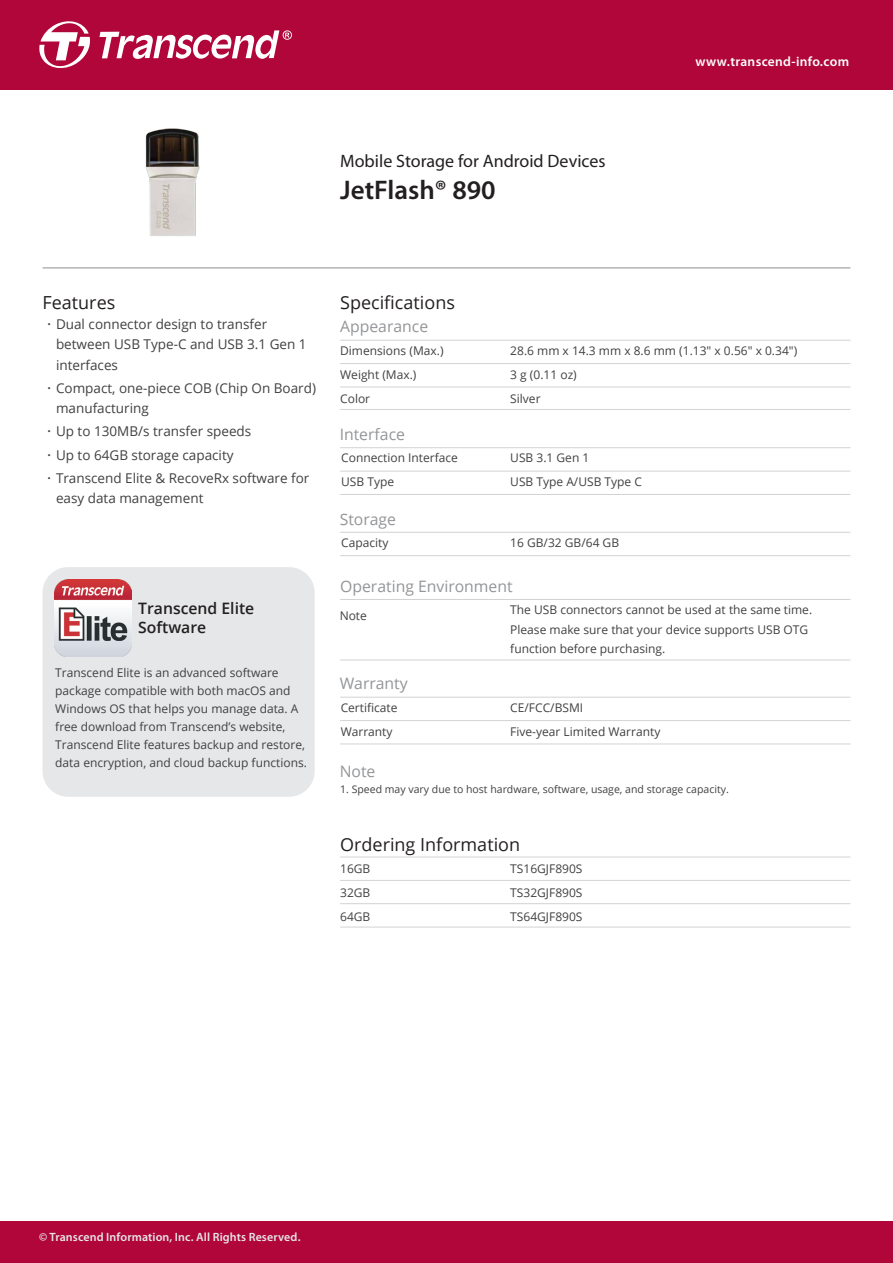
<style>
.page{position:relative;width:893px;height:1263px;background:#fff}
.page>*{position:absolute;margin:0;border:0;box-sizing:border-box;transform-origin:0 0}
.t1{font:600 27px "Myriad Pro";color:#231f20}
.t2{font:18px "Open Sans";color:#231f20}
.t3{font:18px "Myriad Pro";color:#231f20}
.t4{font:15.75px "Open Sans";color:#939598}
.t5{font:600 15.75px/18.9px "Open Sans";color:#231f20}
.t6{font:13.5px/20.2px "Open Sans";color:#414042}
.t7{font:600 13.5px "Myriad Pro";letter-spacing:.025em;color:#fff}
.t8{font:12px/24px "Open Sans";color:#414042}
.t9{font:600 12px "Myriad Pro";letter-spacing:.01em;color:#e6e7e8}
.t10{font:10.5px "Open Sans";color:#414042}
.s1{font-family:"Ping Fang TC";font-weight:500}
</style>
<div class="page">
<hr style="left:43px;top:267px;width:807px;height:1px;background:#939598">
<div style="left:43px;top:567px;width:272px;height:230px;background:#e6e7e8;border-radius:26px"></div>
<hr style="left:340px;top:340px;width:510px;height:1px;background:#d1d3d4">
<hr style="left:340px;top:387px;width:510px;height:1px;background:#d1d3d4">
<hr style="left:340px;top:363px;width:510px;height:1px;background:#d1d3d4">
<hr style="left:340px;top:409px;width:510px;height:1px;background:#d1d3d4">
<hr style="left:340px;top:447px;width:510px;height:1px;background:#d1d3d4">
<hr style="left:340px;top:494px;width:510px;height:1px;background:#d1d3d4">
<hr style="left:340px;top:471px;width:510px;height:1px;background:#d1d3d4">
<hr style="left:340px;top:697px;width:510px;height:1px;background:#d1d3d4">
<hr style="left:340px;top:720px;width:510px;height:1px;background:#d1d3d4">
<hr style="left:340px;top:532px;width:510px;height:1px;background:#d1d3d4">
<hr style="left:340px;top:555px;width:510px;height:1px;background:#d1d3d4">
<hr style="left:340px;top:599px;width:510px;height:1px;background:#d1d3d4">
<hr style="left:340px;top:660px;width:510px;height:1px;background:#d1d3d4">
<hr style="left:340px;top:743px;width:510px;height:1px;background:#d1d3d4">
<hr style="left:340px;top:857px;width:510px;height:1px;background:#d1d3d4">
<hr style="left:340px;top:927px;width:510px;height:1px;background:#d1d3d4">
<hr style="left:340px;top:903px;width:510px;height:1px;background:#d1d3d4">
<hr style="left:340px;top:880px;width:510px;height:1px;background:#d1d3d4">
<img style="left:55px;top:579px;width:77px;height:77px">
<img style="left:145px;top:128px;width:55px;height:108px">
<div style="left:0;top:1222px;width:893px;height:41px;background:#b1063a"></div>
<div style="left:1px;top:0;width:892px;height:89px;background:#b1063a"></div>
<svg style="left:39px;top:21px;width:51px;height:48px"></svg>
<svg style="left:99px;top:30px;width:193px;height:29px"></svg>
<h2 class="t3" style="left:340px;top:149px;width:267px">Mobile Storage for Android Devices</h2>
<h1 class="t1" style="left:340px;top:173px;width:157px">JetFlash® 890</h1>
<p class="t7" style="left:696px;top:53px;width:155px">www.transcend-info.com</p>
<h2 class="t2" style="left:43px;top:290px;width:74px">Features</h2>
<p class="t6" style="left:56px;top:314px;width:252px;text-indent:-14px"><span class="s1">・</span>Dual connector design to transfer between USB Type-C and USB 3.1 Gen 1 interfaces</p>
<p class="t6" style="left:56px;top:378px;width:261px;text-indent:-14px"><span class="s1">・</span>Compact, one-piece COB (Chip On Board) manufacturing</p>
<p class="t6" style="left:43px;top:420px;width:268px;line-height:23.2px"><span class="s1">・</span>Up to 130MB/s transfer speeds<br><span class="s1">・</span>Up to 64GB storage capacity<span class="s1">・</span>Transcend Elite &amp; RecoveRx software for</p>
<p class="t6" style="left:56px;top:488px;width:149px">easy data management</p>
<h3 class="t5" style="left:138px;top:598px;width:118px">Transcend Elite<br>Software</h3>
<p class="t8" style="left:55px;top:663px;width:253px;line-height:18px">Transcend Elite is an advanced software package compatible with both macOS and Windows OS that helps you manage data. A free download from Transcend’s website, Transcend Elite features backup and restore, data encryption, and cloud backup functions.</p>
<h2 class="t2" style="left:340px;top:290px;width:116px">Specifications</h2>
<h3 class="t4" style="left:340px;top:316px;width:90px">Appearance</h3>
<p class="t8" style="left:340px;top:338px;width:105px">Dimensions (Max.)<br>Weight (Max.)<br>Color</p>
<p class="t8" style="left:510px;top:338px;width:288px">28.6 mm x 14.3 mm x 8.6 mm (1.13" x 0.56" x 0.34")<br>3 g (0.11 oz)<br>Silver</p>
<h3 class="t4" style="left:340px;top:423px;width:67px">Interface</h3>
<p class="t8" style="left:341px;top:446px;width:118px">Connection Interface<br>USB Type</p>
<p class="t8" style="left:510px;top:446px;width:133px">USB 3.1 Gen 1<br>USB Type A/USB Type C</p>
<h3 class="t4" style="left:340px;top:508px;width:58px">Storage</h3>
<p class="t8" style="left:341px;top:530px;width:49px">Capacity</p>
<p class="t8" style="left:510px;top:530px;width:110px">16 GB/32 GB/64 GB</p>
<h3 class="t4" style="left:340px;top:575px;width:174px">Operating Environment</h3>
<p class="t8" style="left:340px;top:603px;width:29px">Note</p>
<p class="t8" style="left:510px;top:600px;width:303px;line-height:19.5px">The USB connectors cannot be used at the same time.<br>Please make sure that your device supports USB OTG function before purchasing.</p>
<h3 class="t4" style="left:340px;top:673px;width:70px">Warranty</h3>
<p class="t8" style="left:341px;top:695px;width:58px">Certificate<br>Warranty</p>
<p class="t8" style="left:510px;top:695px;width:152px">CE/FCC/BSMI<br>Five-year Limited Warranty</p>
<h3 class="t4" style="left:340px;top:760px;width:37px">Note</h3>
<p class="t10" style="left:340px;top:781px;width:390px">1. Speed may vary due to host hardware, software, usage, and storage capacity.</p>
<h2 class="t2" style="left:340px;top:832px;width:181px">Ordering Information</h2>
<p class="t8" style="left:340px;top:856px;width:32px;text-align:justify">16GB 32GB 64GB</p>
<p class="t8" style="left:510px;top:856px;width:74px;text-align:justify">TS16GJF890S TS32GJF890S TS64GJF890S</p>
<p class="t9" style="left:39px;top:1230px;width:263px">© Transcend Information, Inc. All Rights Reserved.</p>
</div>
